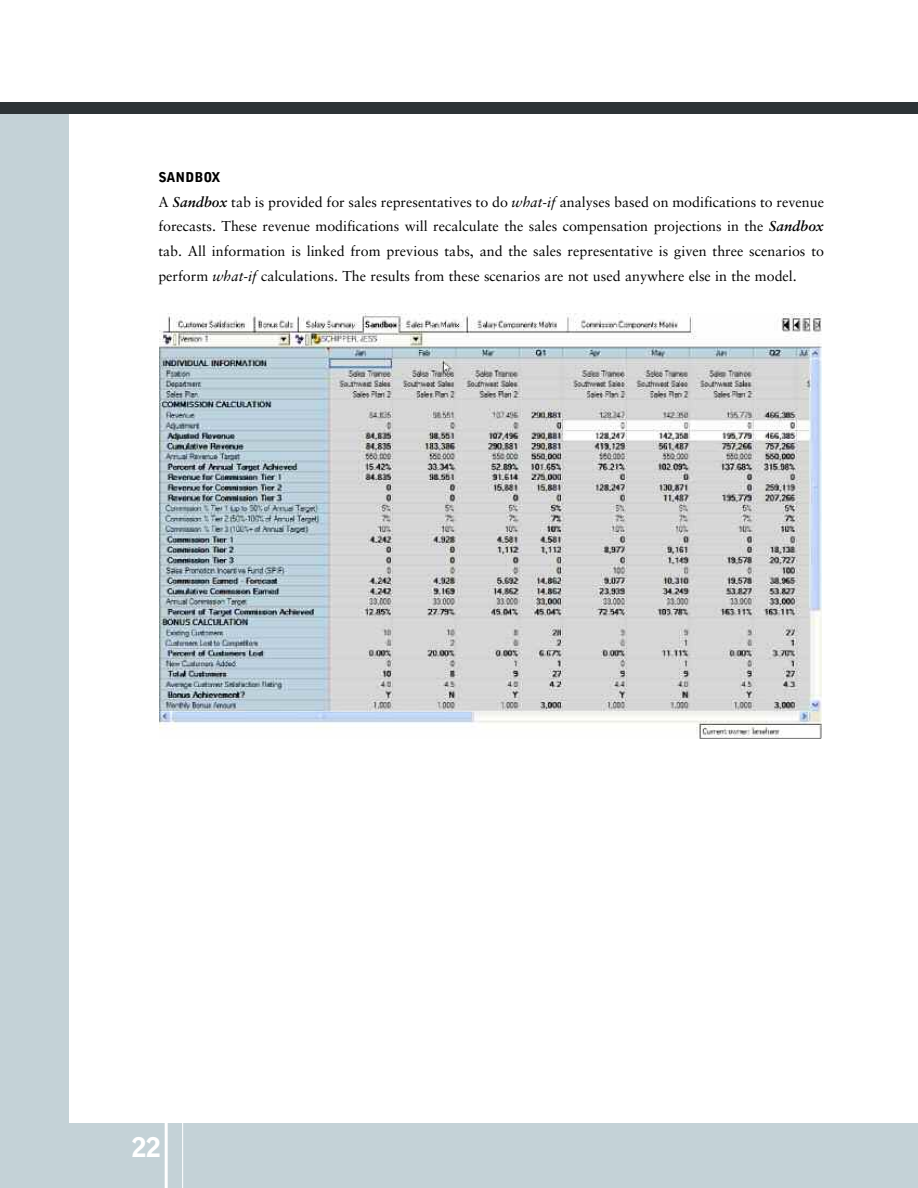
<style>
.page{position:relative;width:918px;height:1188px;background:#fff}
.page>*{position:absolute;margin:0;border:0;box-sizing:border-box;transform-origin:0 0}
.t1{font:900 27px "Bell Gothic";color:#fff}
.t2{font:14.25px/24.8px "Sabon";color:#000;text-align:justify}
.t3{font:900 13.5px "Bell Gothic";color:#000}
.s1{font-weight:700;font-style:italic}
.s2{font-style:italic}
</style>
<div class="page">
<div style="left:0;top:108px;width:918px;height:1080px;background:#c4d2d7"></div>
<hr style="left:165px;top:1122px;width:3px;height:66px;background:#fff">
<hr style="left:182px;top:1122px;width:1px;height:66px;background:#fff">
<div style="left:69px;top:108px;width:849px;height:1014px;background:#fff"></div>
<div style="left:0;top:102px;width:918px;height:12px;background:#2d3336"></div>
<img style="left:160px;top:313px;width:661px;height:425px">
<p class="t3" style="left:158px;top:172px;width:64px">SANDBOX</p>
<p class="t2" style="left:158px;top:190px;width:667px">A <span class="s1">Sandbox</span> tab is provided for sales representatives to do <span class="s2">what-if</span> analyses based on modifications to revenue forecasts. These revenue modifications will recalculate the sales compensation projections in the <span class="s1">Sandbox </span>tab. All information is linked from previous tabs, and the sales representative is given three scenarios to perform <span class="s2">what-if</span> calculations. The results from these scenarios are not used anywhere else in the model.</p>
<h1 class="t1" style="left:132px;top:1137px;width:31px">22</h1>
</div>
